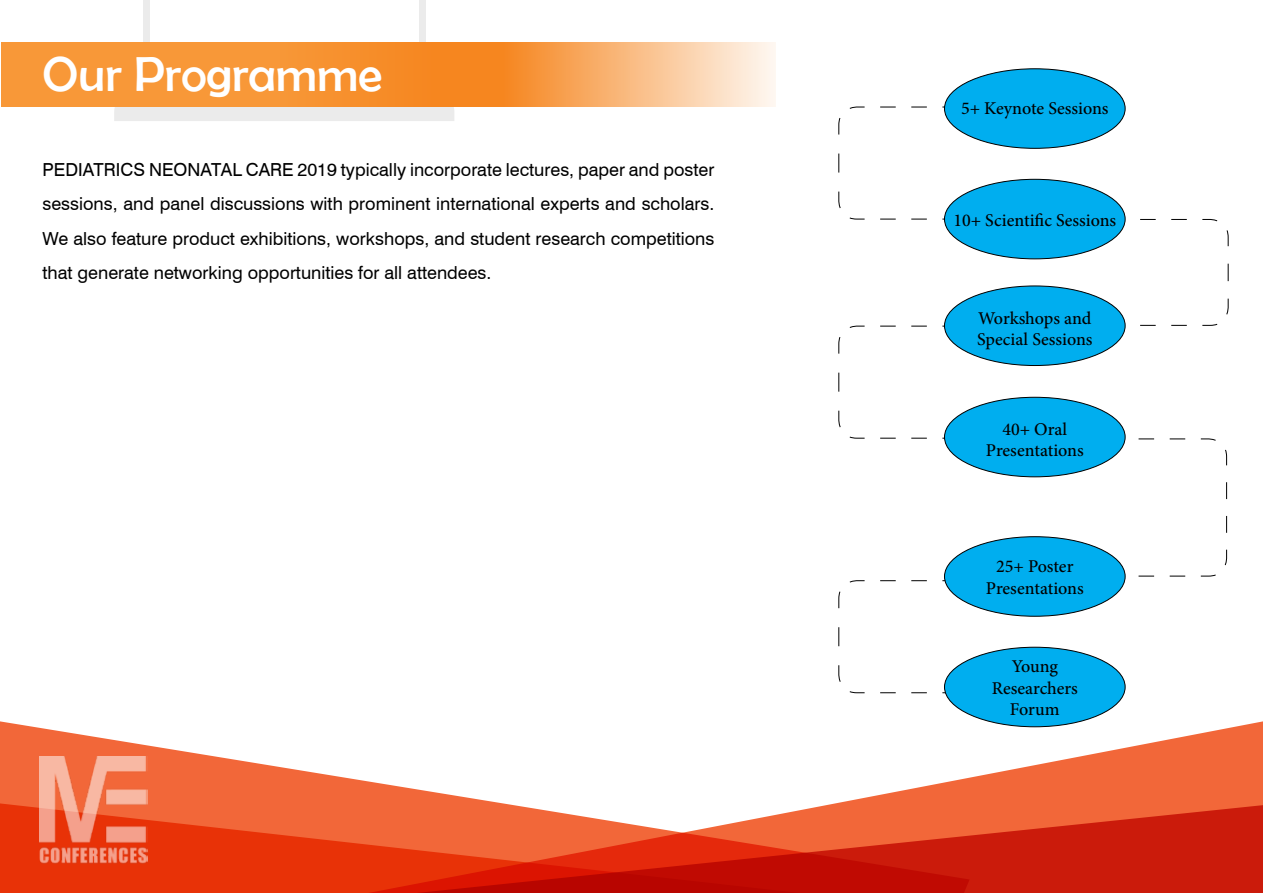
<style>
.page{position:relative;width:1263px;height:893px;background:#fff}
.page>*{position:absolute;margin:0;border:0;box-sizing:border-box;transform-origin:0 0}
.t1{font:49.2px "Berlin Sans FB";color:#fff}
.t2{font:18px/34.5px "Swiss 721 BT";color:#000;text-align:justify}
.t3{font:500 18px/21.1px "Minion Pro";color:#000;text-align:center}
</style>
<div class="page">
<svg style="left:1114px;top:438px;width:113px;height:139px"></svg>
<svg style="left:1116px;top:219px;width:113px;height:107px"></svg>
<svg style="left:838px;top:106px;width:113px;height:114px"></svg>
<svg style="left:838px;top:325px;width:113px;height:114px"></svg>
<svg style="left:838px;top:580px;width:113px;height:113px"></svg>
<div style="left:143px;top:0;width:7px;height:85px;background:#ebebeb"></div>
<div style="left:114px;top:107px;width:340px;height:14px;background:#ebebeb"></div>
<div style="left:419px;top:0;width:7px;height:85px;background:#ebebeb"></div>
<svg style="left:431px;top:43px;width:345px;height:64px;background:#f8b271"></svg>
<div style="left:1px;top:43px;width:430px;height:64px;background:linear-gradient(to right,#f99c3e,#f68e2a)"></div>
<div style="left:944px;top:179px;width:181px;height:80px;background:#00aeef;border-radius:50%"></div>
<div style="left:944px;top:69px;width:181px;height:79px;background:#00aeef;border-radius:50%"></div>
<div style="left:944px;top:286px;width:181px;height:79px;background:#00aeef;border-radius:50%"></div>
<div style="left:944px;top:397px;width:181px;height:80px;background:#00aeef;border-radius:50%"></div>
<div style="left:944px;top:537px;width:181px;height:79px;background:#00aeef;border-radius:50%"></div>
<div style="left:944px;top:647px;width:181px;height:80px;background:#00aeef;border-radius:50%"></div>
<svg style="left:1205px;top:721px;width:58px;height:84px;background:#f27147"></svg>
<svg style="left:0;top:721px;width:1205px;height:84px"></svg>
<svg style="left:0;top:803px;width:947px;height:90px;background:#ea4319"></svg>
<svg style="left:316px;top:805px;width:947px;height:88px;background:#dc3f24"></svg>
<img style="left:39px;top:756px;width:109px;height:112px">
<h1 class="t1" style="left:43px;top:47px;width:341px">Our Programme</h1>
<p class="t2" style="left:43px;top:152px;width:673px">PEDIATRICS NEONATAL CARE 2019 typically incorporate lectures, paper and poster sessions, and panel discussions with prominent international experts and scholars.<br>We also feature product exhibitions, workshops, and student research competitions that generate networking opportunities for all attendees.</p>
<p class="t3" style="left:961px;top:98px;width:149px">5+ Keynote Sessions</p>
<p class="t3" style="left:953px;top:209px;width:164px">10+ Scientific Sessions</p>
<p class="t3" style="left:977px;top:307px;width:117px;text-align:left">Workshops and<br>Special Sessions</p>
<p class="t3" style="left:986px;top:419px;width:99px">40+ Oral<br>Presentations</p>
<p class="t3" style="left:986px;top:556px;width:99px">25+ Poster<br>Presentations</p>
<p class="t3" style="left:992px;top:656px;width:88px">Young<br>Researchers<br>Forum</p>
</div>
